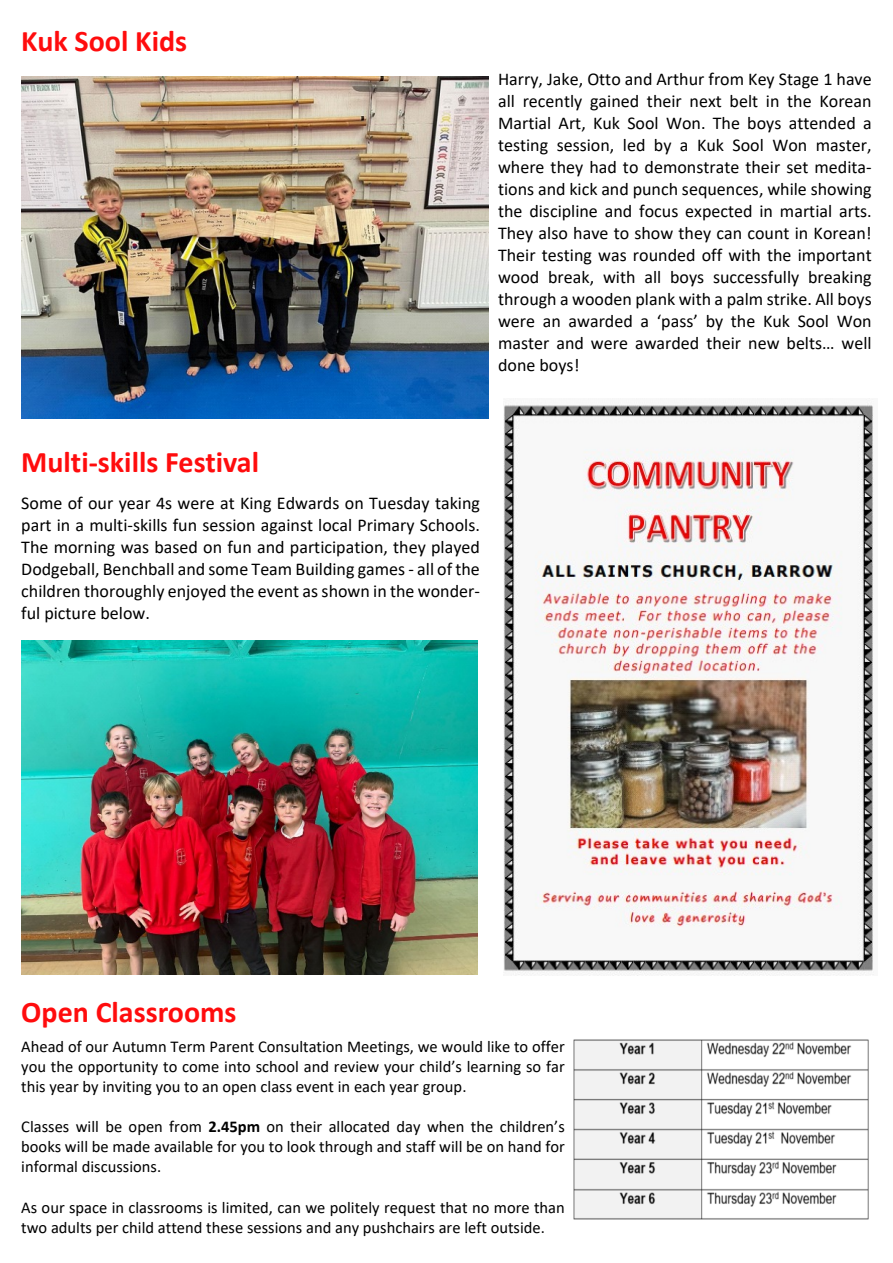
<style>
.page{position:relative;width:893px;height:1263px;background:#fff}
.page>*{position:absolute;margin:0;border:0;box-sizing:border-box;transform-origin:0 0}
.t1{font:700 30px "Calibri";color:#ff0c0d}
.t2{font:18px/22px "Calibri";color:#000;text-align:justify}
.t3{font:16.5px/20.1px "Calibri";color:#000;text-align:justify}
.s1{font-weight:700}
</style>
<div class="page">
<img style="left:21px;top:77px;width:468px;height:342px">
<img style="left:21px;top:641px;width:456px;height:334px">
<img style="left:503px;top:398px;width:371px;height:577px">
<img style="left:573px;top:1039px;width:296px;height:181px">
<h1 class="t1" style="left:21px;top:29px;width:167px">Kuk Sool Kids</h1>
<p class="t2" style="left:498px;top:69px;width:375px">Harry, Jake, Otto and Arthur from Key Stage 1 have all recently gained their next belt in the Korean Martial Art, Kuk Sool Won. The boys attended a testing session, led by a Kuk Sool Won master, where they had to demonstrate their set medita&shy;tions and kick and punch sequences, while showing the discipline and focus expected in martial arts.<br>They also have to show they can count in Korean!<br>Their testing was rounded off with the important wood break, with all boys successfully breaking through a wooden plank with a palm strike. All boys were an awarded a ‘pass’ by the Kuk Sool Won master and were awarded their new belts… well done boys!</p>
<h1 class="t1" style="left:21px;top:449px;width:239px">Multi-skills Festival</h1>
<p class="t2" style="left:21px;top:494px;width:460px">Some of our year 4s were at King Edwards on Tuesday taking part in a multi-skills fun session against local Primary Schools.<br>The morning was based on fun and participation, they played Dodgeball, Benchball and some Team Building games - all of the children thoroughly enjoyed the event as shown in the wonder&shy;ful picture below.</p>
<h1 class="t1" style="left:21px;top:999px;width:217px">Open Classrooms</h1>
<p class="t3" style="left:21px;top:1037px;width:545px">Ahead of our Autumn Term Parent Consultation Meetings, we would like to offer you the opportunity to come into school and review your child’s learning so far this year by inviting you to an open class event in each year group.</p>
<p class="t3" style="left:21px;top:1118px;width:545px">Classes will be open from <span class="s1">2.45pm</span> on their allocated day when the children’s books will be made available for you to look through and staff will be on hand for informal discussions.</p>
<p class="t3" style="left:21px;top:1198px;width:545px">As our space in classrooms is limited, can we politely request that no more than two adults per child attend these sessions and any pushchairs are left outside.</p>
</div>
